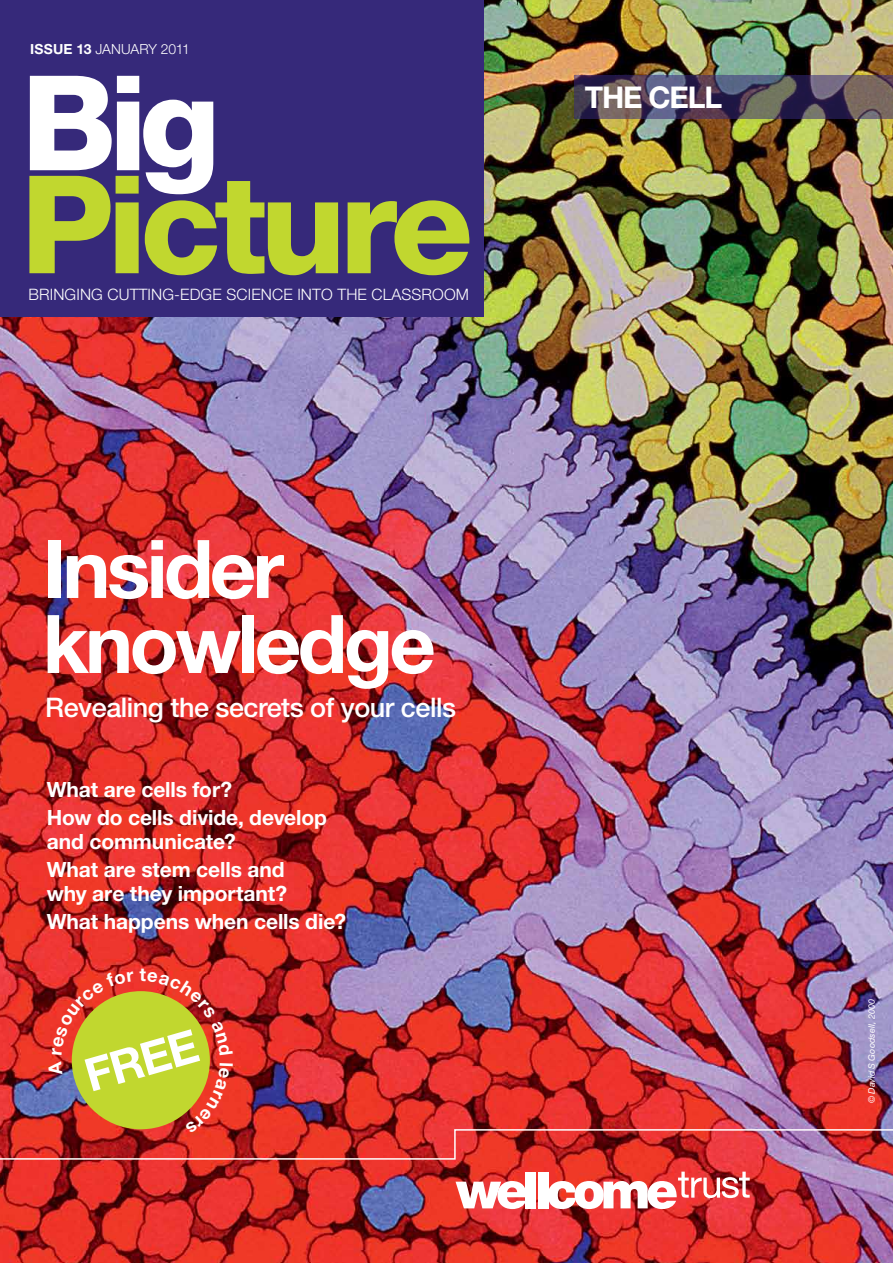
<style>
.page{position:relative;width:893px;height:1263px;background:#fff}
.page>*{position:absolute;margin:0;border:0;box-sizing:border-box;transform-origin:0 0}
.t1{font:800 136.35px "Helvetica Neue LT";letter-spacing:-.05em;color:#c1d72f}
.t2{font:800 132.15px "Helvetica Neue LT";color:#fff}
.t3{font:700 81px/75px "Helvetica Neue LT";letter-spacing:-.045em;color:#fff}
.t4{font:700 45.9px "Helvetica Neue LT";color:#fff}
.t5{font:700 30px "Helvetica Neue LT";letter-spacing:-.04em;color:#fff}
.t6{font:500 27px "Helvetica Neue LT";letter-spacing:-.02em;color:#fff}
.t7{font:700 21px/28.2px "Helvetica Neue LT";letter-spacing:-.005em;color:#fff}
.t8{font:300 15.75px "Helvetica Neue LT";letter-spacing:.01em;color:#fff}
.t9{font:300 13.95px "Helvetica Neue LT";letter-spacing:-.01em;color:#fff}
.t10{font:italic 9px "Helvetica Neue LT";letter-spacing:.01em;color:#fff}
.s1{font-weight:700}
</style>
<div class="page">
<img style="left:0;top:0;width:893px;height:1263px">
<div style="left:0;top:0;width:483px;height:317px;background:#36297a"></div>
<svg style="left:574px;top:75px;width:319px;height:44px;background:#564c5e"></svg>
<div style="left:526px;top:1171px;width:10px;height:37px;background:#fff"></div>
<div style="left:538px;top:1171px;width:10px;height:37px;background:#fff"></div>
<svg style="left:456px;top:1181px;width:71px;height:28px"></svg>
<img style="left:548px;top:1171px;width:202px;height:38px">
<div style="left:72px;top:991px;width:138px;height:138px;background:#c1d72f;border-radius:50%"></div>
<svg style="left:52px;top:971px;width:82px;height:84px"></svg>
<svg style="left:140px;top:968px;width:93px;height:88px"></svg>
<img style="left:0;top:1062px;width:893px;height:98px">
<p class="t9" style="left:30px;top:41px;width:161px"><span class="s1">ISSUE 13</span> JANUARY 2011</p>
<h2 class="t2" style="left:21px;top:45px;width:200px">Big</h2>
<h1 class="t1" style="left:21px;top:144px;width:454px">Picture</h1>
<p class="t8" style="left:28px;top:285px;width:442px">BRINGING CUTTING-EDGE SCIENCE INTO THE CLASSROOM</p>
<h3 class="t3" style="left:42px;top:530px;width:395px">Insider knowledge</h3>
<p class="t6" style="left:45px;top:692px;width:412px">Revealing the secrets of your cells</p>
<p class="t7" style="left:47px;top:775px;width:282px">What are cells for?<br>How do cells divide, develop</p>
<p class="t7" style="left:47px;top:827px;width:239px">and communicate?<br>What are stem cells and</p>
<p class="t7" style="left:47px;top:879px;width:301px">why are they important?<br>What happens when cells die?</p>
<h3 class="t4" style="left:78px;top:1049px;width:117px;rotate:-16deg">FREE</h3>
<h3 class="t5" style="left:585px;top:78px;width:139px">THE CELL</h3>
<p class="t10" style="left:866px;top:1103px;width:106px;rotate:-90deg">© David S Goodsell, 2000</p>
</div>
